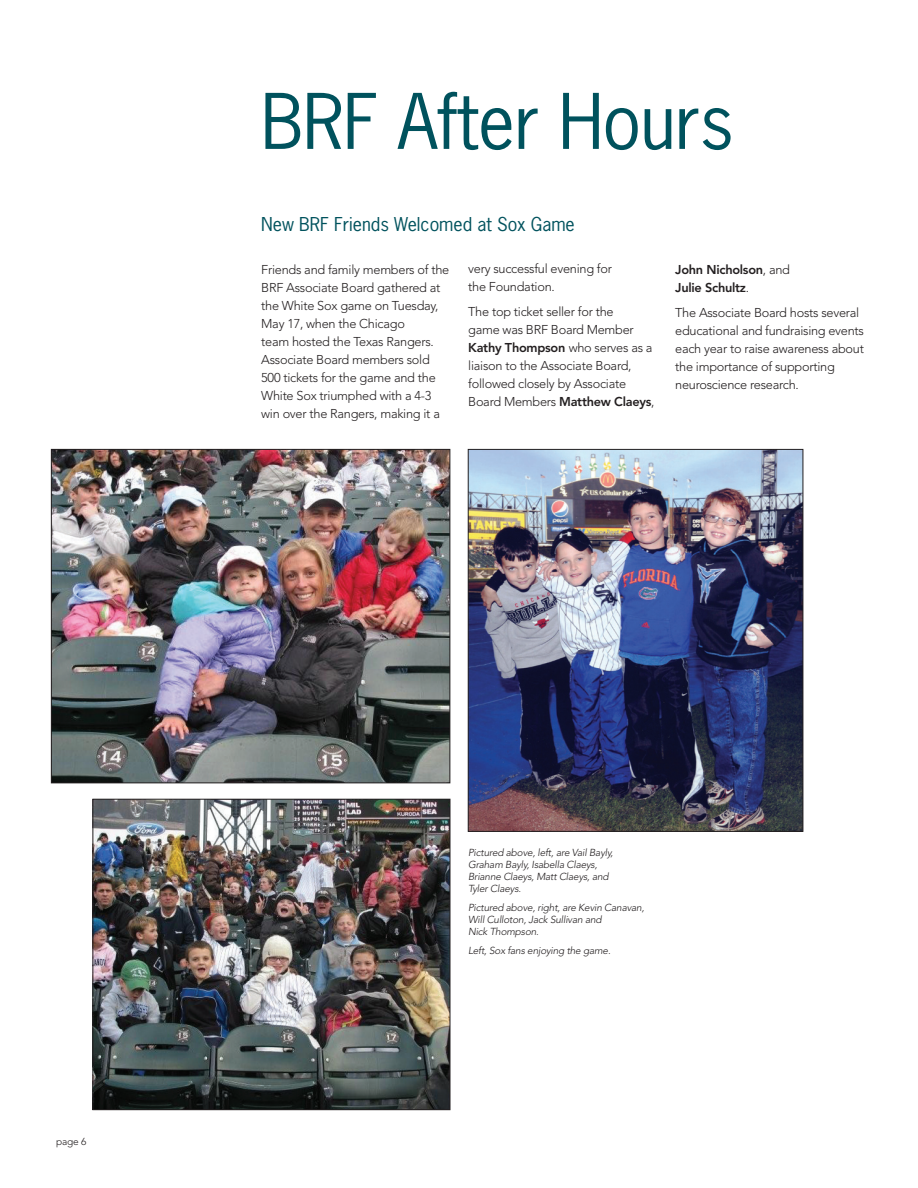
<style>
.page{position:relative;width:918px;height:1188px;background:#fff}
.page>*{position:absolute;margin:0;border:0;box-sizing:border-box;transform-origin:0 0}
.t1{font:72px "News Gothic Std";letter-spacing:-.01em;color:#00525d}
.t2{font:18px "News Gothic Std";color:#00525d}
.t3{font:300 12.75px/18px "Avenir";letter-spacing:-.02em;color:#231f20}
.t4{font:800 12.75px/18px "Avenir";letter-spacing:-.02em;color:#231f20}
.t5{font:italic 300 10.2px/12px "Avenir";letter-spacing:-.02em;color:#231f20}
.t6{font:300 10.2px "Avenir";color:#231f20}
.s1{font-weight:800}
.s2{font-weight:300}
</style>
<div class="page">
<img style="left:53px;top:451px;width:395px;height:330px">
<div style="left:51px;top:449px;width:399px;height:334px;border:1px solid #231f20"></div>
<img style="left:470px;top:451px;width:331px;height:379px">
<div style="left:468px;top:449px;width:335px;height:383px;border:1px solid #231f20"></div>
<img style="left:95px;top:801px;width:353px;height:307px">
<div style="left:93px;top:799px;width:357px;height:311px;border:1px solid #231f20"></div>
<p class="t6" style="left:56px;top:1135px;width:32px">page 6</p>
<h1 class="t1" style="left:261px;top:75px;width:474px">BRF After Hours</h1>
<h2 class="t2" style="left:261px;top:213px;width:315px">New BRF Friends Welcomed at Sox Game</h2>
<p class="t3" style="left:261px;top:261px;width:190px">Friends and family members of the<br>BRF Associate Board gathered at the White Sox game on Tuesday,<br>May 17, when the Chicago<br>team hosted the Texas Rangers.<br>Associate Board members sold<br>500 tickets for the game and the<br>White Sox triumphed with a 4-3 win over the Rangers, making it a</p>
<p class="t3" style="left:468px;top:259px;width:145px">very successful evening for the Foundation.</p>
<p class="t3" style="left:468px;top:303px;width:188px">The top ticket seller for the<br>game was BRF Board Member<br><span class="s1">Kathy Thompson</span> who serves as a liaison to the Associate Board, followed closely by Associate<br>Board Members <span class="s1">Matthew Claeys</span>,</p>
<p class="t4" style="left:675px;top:261px;width:116px">John Nicholson<span class="s2">, and<br></span>Julie Schultz<span class="s2">.</span></p>
<p class="t3" style="left:675px;top:304px;width:190px">The Associate Board hosts several educational and fundraising events each year to raise awareness about the importance of supporting neuroscience research.</p>
<p class="t5" style="left:468px;top:846px;width:147px">Pictured above, left, are Vail Bayly,<br>Graham Bayly, Isabella Claeys,<br>Brianne Claeys, Matt Claeys, and<br>Tyler Claeys.</p>
<p class="t5" style="left:468px;top:901px;width:178px">Pictured above, right, are Kevin Canavan,<br>Will Culloton, Jack Sullivan and<br>Nick Thompson.</p>
<p class="t5" style="left:468px;top:944px;width:144px">Left, Sox fans enjoying the game.</p>
</div>
